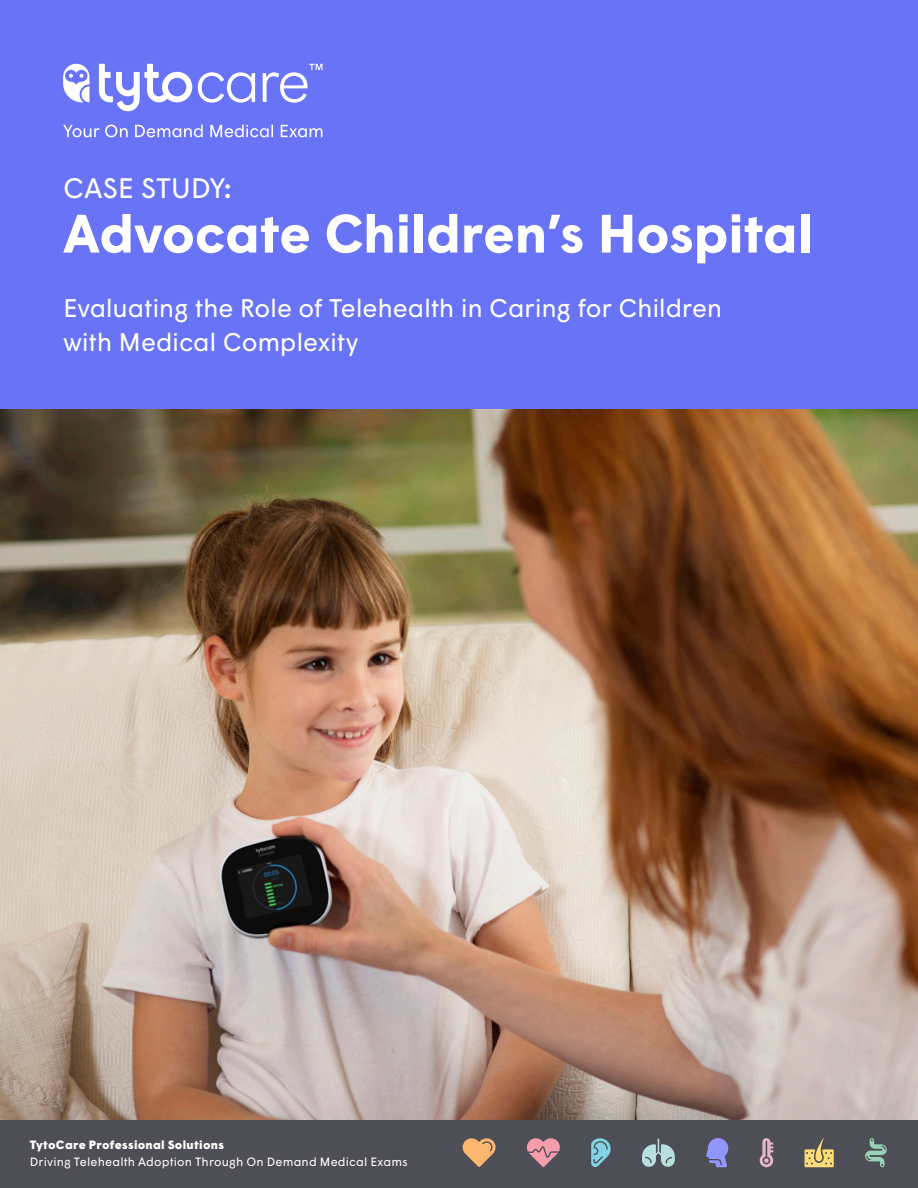
<style>
.page{position:relative;width:918px;height:1188px;background:#fff}
.page>*{position:absolute;margin:0;border:0;box-sizing:border-box;transform-origin:0 0}
.t1{font:700 54px "Wigrum";letter-spacing:-.005em;color:#fff}
.t2{font:28.2px "Wigrum";color:#fff}
.t3{font:25.5px/34.5px "Wigrum";letter-spacing:-.01em;color:#fff}
.t4{font:12px/16.5px "Wigrum";letter-spacing:.015em;color:#fff}
.s1{font-family:"Proxima Nova";font-weight:700}
.s2{font-weight:900}
</style>
<div class="page">
<div style="left:0;top:0;width:918px;height:409px;background:#6973f5"></div>
<div style="left:0;top:1119px;width:918px;height:69px;background:#4e4e56"></div>
<svg style="left:462px;top:1138px;width:34px;height:29px"></svg>
<svg style="left:526px;top:1138px;width:34px;height:29px"></svg>
<svg style="left:591px;top:1138px;width:20px;height:29px"></svg>
<svg style="left:642px;top:1139px;width:33px;height:28px"></svg>
<svg style="left:706px;top:1138px;width:23px;height:29px"></svg>
<svg style="left:760px;top:1138px;width:13px;height:29px"></svg>
<svg style="left:805px;top:1138px;width:29px;height:29px"></svg>
<svg style="left:865px;top:1138px;width:22px;height:29px"></svg>
<img style="left:0;top:409px;width:918px;height:710px">
<svg style="left:63px;top:64px;width:259px;height:73px"></svg>
<p class="t2" style="left:63px;top:167px;width:170px">CASE STUDY<span class="s1">:</span></p>
<p class="t1" style="left:63px;top:193px;width:751px">Advocate Children’s Hospital</p>
<p class="t3" style="left:63px;top:289px;width:661px">Evaluating the Role of Telehealth in Caring for Children with Medical Complexity</p>
<p class="t4" style="left:30px;top:1136px;width:379px"><span class="s2">TytoCare Professional Solutions<br></span>Driving Telehealth Adoption Through On Demand Medical Exams</p>
</div>
